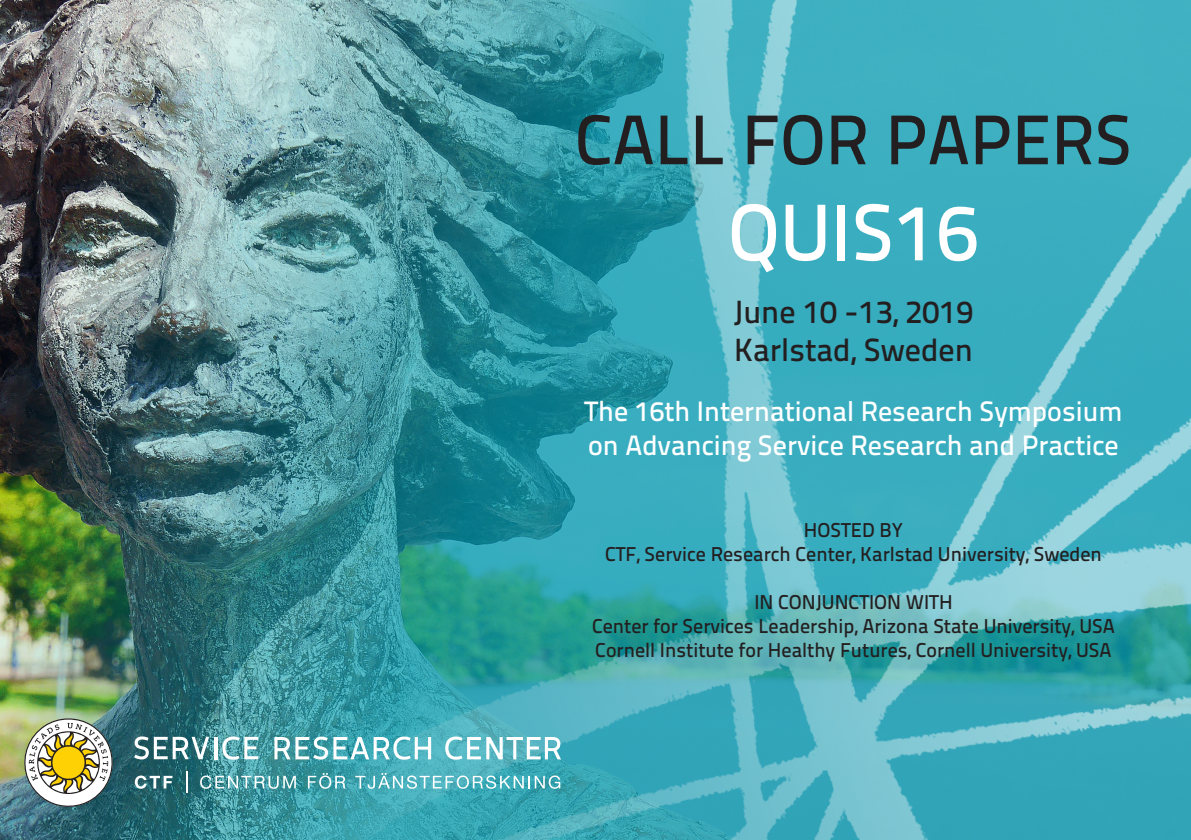
<style>
.page{position:relative;width:1191px;height:840px;background:#fff}
.page>*{position:absolute;margin:0;border:0;box-sizing:border-box;transform-origin:0 0}
.t1{font:80px "Titillium Text 14 L 600 wt";color:#fff}
.t2{font:70px "Titillium Text 14 L 600 wt";color:#231f20}
.t3{font:32px/38.4px "Titillium Text 14 L 600 wt";color:#231f20}
.t4{font:28px/33.6px "Titillium Text 14 L 600 wt";color:#fff}
.t5{font:20px "Titillium Text 14 L 600 wt";color:#231f20}
</style>
<div class="page">
<img style="left:0;top:0;width:53px;height:839px">
<img style="left:53px;top:0;width:1138px;height:839px">
<svg style="left:134px;top:736px;width:75px;height:23px"></svg>
<hr style="left:214px;top:736px;width:3px;height:22px;background:#fff">
<svg style="left:222px;top:736px;width:36px;height:23px"></svg>
<svg style="left:274px;top:736px;width:157px;height:23px"></svg>
<svg style="left:445px;top:736px;width:116px;height:23px"></svg>
<svg style="left:187px;top:770px;width:1px;height:22px"></svg>
<svg style="left:135px;top:775px;width:37px;height:13px"></svg>
<svg style="left:200px;top:775px;width:96px;height:13px"></svg>
<svg style="left:308px;top:772px;width:37px;height:16px"></svg>
<svg style="left:355px;top:772px;width:205px;height:16px;background:#6cbec7"></svg>
<svg style="left:24px;top:718px;width:91px;height:88px"></svg>
<p class="t2" style="left:575px;top:97px;width:558px">CALL FOR PAPERS</p>
<p class="t1" style="left:728px;top:184px;width:253px">QUIS16</p>
<p class="t3" style="left:733px;top:292px;width:241px">June 10 -13, 2019<br>Karlstad, Sweden</p>
<p class="t4" style="left:584px;top:394px;width:539px">The 16th International Research Symposium on Advancing Service Research and Practice</p>
<p class="t5" style="left:804px;top:517px;width:101px">HOSTED BY</p>
<p class="t5" style="left:605px;top:541px;width:498px">CTF, Service Research Center, Karlstad University, Sweden</p>
<p class="t5" style="left:754px;top:589px;width:200px">IN CONJUNCTION WITH</p>
<p class="t5" style="left:592px;top:613px;width:524px">Center for Services Leadership, Arizona State University, USA</p>
<p class="t5" style="left:595px;top:637px;width:518px">Cornell Institute for Healthy Futures, Cornell University, USA</p>
</div>
